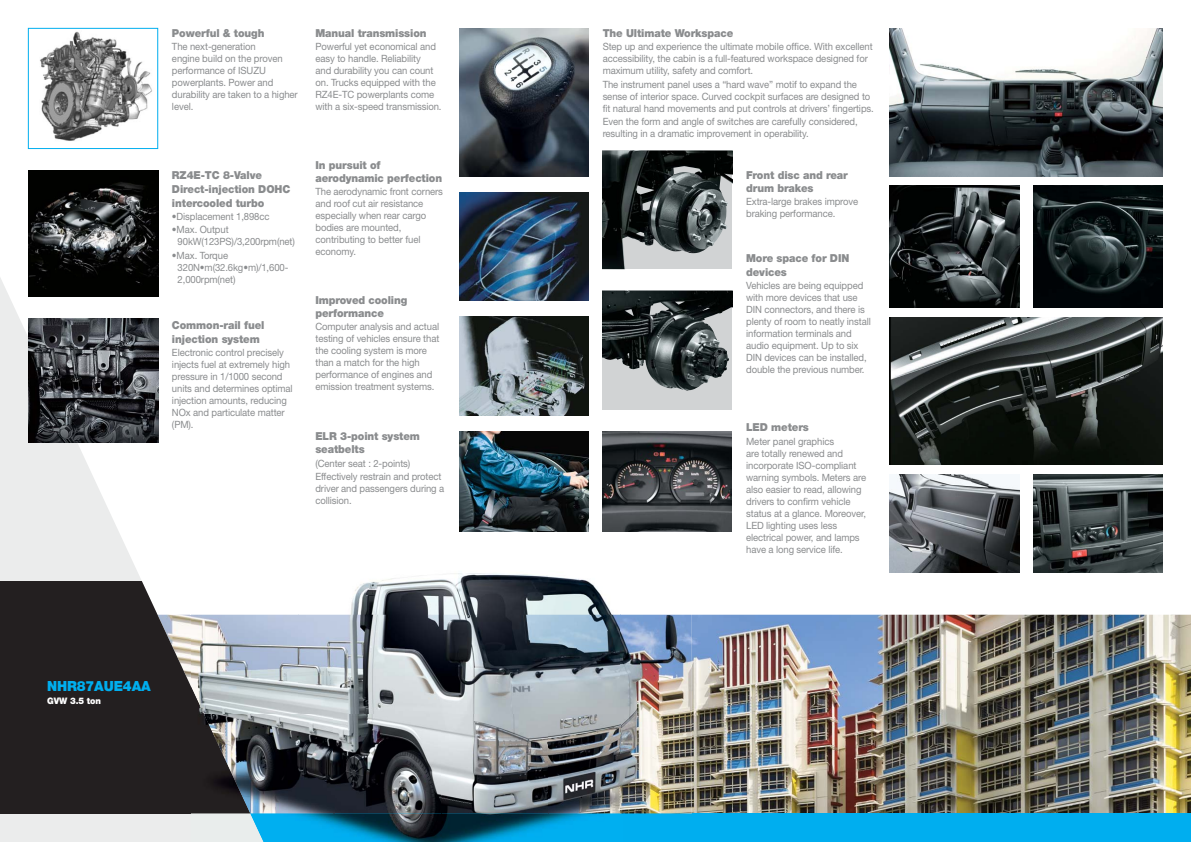
<style>
.page{position:relative;width:1191px;height:842px;background:#fff}
.page>*{position:absolute;margin:0;border:0;box-sizing:border-box;transform-origin:0 0}
.t1{font:900 14px "Helvetica Neue";letter-spacing:-.01em;color:#00aeef;scale:.95 1}
.t2{font:900 11px/13.2px "Helvetica Neue";letter-spacing:-.01em;color:#8a8c8e;scale:.95 1}
.t3{font:10px/12px "Helvetica Neue";letter-spacing:-.01em;color:#8a8c8e;scale:.95 1}
.t4{font:900 9px "Helvetica Neue";letter-spacing:-.01em;color:#fff;scale:.95 1}
</style>
<div class="page">
<img style="left:692px;top:615px;width:499px;height:199px">
<div style="left:118px;top:814px;width:1073px;height:28px;background:#00aeef"></div>
<svg style="left:0;top:27px;width:191px;height:815px"></svg>
<div style="left:0;top:581px;width:255px;height:232px;background:#231f20"></div>
<img style="left:28px;top:318px;width:130px;height:125px">
<img style="left:28px;top:170px;width:130px;height:126px">
<img style="left:459px;top:28px;width:129px;height:148px">
<img style="left:459px;top:317px;width:129px;height:98px">
<img style="left:459px;top:192px;width:129px;height:109px">
<img style="left:459px;top:431px;width:129px;height:101px">
<img style="left:889px;top:28px;width:273px;height:148px">
<img style="left:889px;top:317px;width:273px;height:148px">
<img style="left:1033px;top:185px;width:129px;height:123px">
<img style="left:889px;top:474px;width:130px;height:98px">
<img style="left:1033px;top:474px;width:129px;height:98px">
<img style="left:602px;top:431px;width:130px;height:101px">
<img style="left:40px;top:30px;width:114px;height:111px">
<div style="left:28px;top:28px;width:130px;height:121px;border:1px solid #00aeef"></div>
<svg style="left:602px;top:291px;width:130px;height:119px;background:#626869"></svg>
<img style="left:602px;top:347px;width:127px;height:43px">
<svg style="left:602px;top:150px;width:130px;height:119px;background:#464a4a"></svg>
<img style="left:631px;top:176px;width:101px;height:77px">
<img style="left:889px;top:185px;width:130px;height:123px">
<img style="left:191px;top:573px;width:501px;height:42px">
<img style="left:191px;top:615px;width:429px;height:99px">
<img style="left:620px;top:615px;width:72px;height:199px">
<img style="left:264px;top:714px;width:70px;height:66px">
<img style="left:334px;top:714px;width:286px;height:100px">
<img style="left:264px;top:780px;width:70px;height:34px">
<img style="left:296px;top:814px;width:294px;height:28px">
<img style="left:191px;top:686px;width:73px;height:156px">
<img style="left:191px;top:686px;width:59px;height:127px">
<p class="t2" style="left:172px;top:27px;width:99px">Powerful &amp; tough</p>
<p class="t3" style="left:172px;top:42px;width:134px">The next-generation<br>engine build on the proven performance of ISUZU powerplants. Power and durability are taken to a higher level.</p>
<p class="t2" style="left:315px;top:27px;width:118px">Manual transmission</p>
<p class="t3" style="left:315px;top:42px;width:134px">Powerful yet economical and easy to handle. Reliability<br>and durability you can count on. Trucks equipped with the<br>RZ4E-TC powerplants come with a six-speed transmission.</p>
<p class="t2" style="left:172px;top:168px;width:126px;line-height:14.6px">RZ4E-TC 8-Valve<br>Direct-injection DOHC</p>
<p class="t2" style="left:172px;top:197px;width:99px">intercooled turbo</p>
<p class="t3" style="left:172px;top:211px;width:104px">•Displacement 1,898cc</p>
<p class="t3" style="left:178px;top:225px;width:125px;text-indent:-6px">•Max. Output<br>90kW(123PS)/3,200rpm(net)</p>
<p class="t3" style="left:178px;top:250px;width:118px;text-indent:-6px">•Max. Torque<br>320N•m(32.6kg•m)/1,600-<br>2,000rpm(net)</p>
<p class="t2" style="left:172px;top:320px;width:99px">Common-rail fuel injection system</p>
<p class="t3" style="left:172px;top:347px;width:128px">Electronic control precisely injects fuel at extremely high pressure in 1/1000 second units and determines optimal injection amounts, reducing<br>NOx and particulate matter (PM).</p>
<p class="t2" style="left:315px;top:159px;width:135px">In pursuit of aerodynamic perfection</p>
<p class="t3" style="left:315px;top:187px;width:136px">The aerodynamic front corners and roof cut air resistance especially when rear cargo bodies are mounted, contributing to better fuel economy.</p>
<p class="t2" style="left:315px;top:294px;width:98px">Improved cooling performance</p>
<p class="t3" style="left:315px;top:322px;width:132px">Computer analysis and actual testing of vehicles ensure that the cooling system is more than a match for the high performance of engines and emission treatment systems.</p>
<p class="t2" style="left:315px;top:430px;width:111px">ELR 3-point system seatbelts</p>
<p class="t3" style="left:315px;top:457px;width:134px;line-height:13.4px">(Center seat : 2-points)<br>Effectively restrain and protect</p>
<p class="t3" style="left:315px;top:483px;width:137px">driver and passengers during a collision.</p>
<h1 class="t1" style="left:47px;top:681px;width:111px">NHR87AUE4AA</h1>
<p class="t4" style="left:47px;top:697px;width:58px">GVW 3.5 ton</p>
<p class="t2" style="left:602px;top:27px;width:139px">The Ultimate Workspace</p>
<p class="t3" style="left:602px;top:42px;width:286px">Step up and experience the ultimate mobile office. With excellent accessibility, the cabin is a full-featured workspace designed for maximum utility, safety and comfort.</p>
<p class="t3" style="left:602px;top:79px;width:287px">The instrument panel uses a “hard wave” motif to expand the sense of interior space. Curved cockpit surfaces are designed to fit natural hand movements and put controls at drivers’ fingertips.</p>
<p class="t3" style="left:602px;top:116px;width:270px">Even the form and angle of switches are carefully considered, resulting in a dramatic improvement in operability.</p>
<p class="t2" style="left:746px;top:169px;width:109px">Front disc and rear drum brakes</p>
<p class="t3" style="left:746px;top:197px;width:119px">Extra-large brakes improve braking performance.</p>
<p class="t2" style="left:746px;top:253px;width:110px">More space for DIN devices</p>
<p class="t3" style="left:746px;top:280px;width:133px">Vehicles are being equipped with more devices that use<br>DIN connectors, and there is plenty of room to neatly install information terminals and audio equipment. Up to six<br>DIN devices can be installed, double the previous number.</p>
<p class="t2" style="left:746px;top:422px;width:68px">LED meters</p>
<p class="t3" style="left:746px;top:436px;width:128px">Meter panel graphics<br>are totally renewed and incorporate ISO-compliant warning symbols. Meters are also easier to read, allowing drivers to confirm vehicle status at a glance. Moreover,<br>LED lighting uses less electrical power, and lamps have a long service life.</p>
</div>
